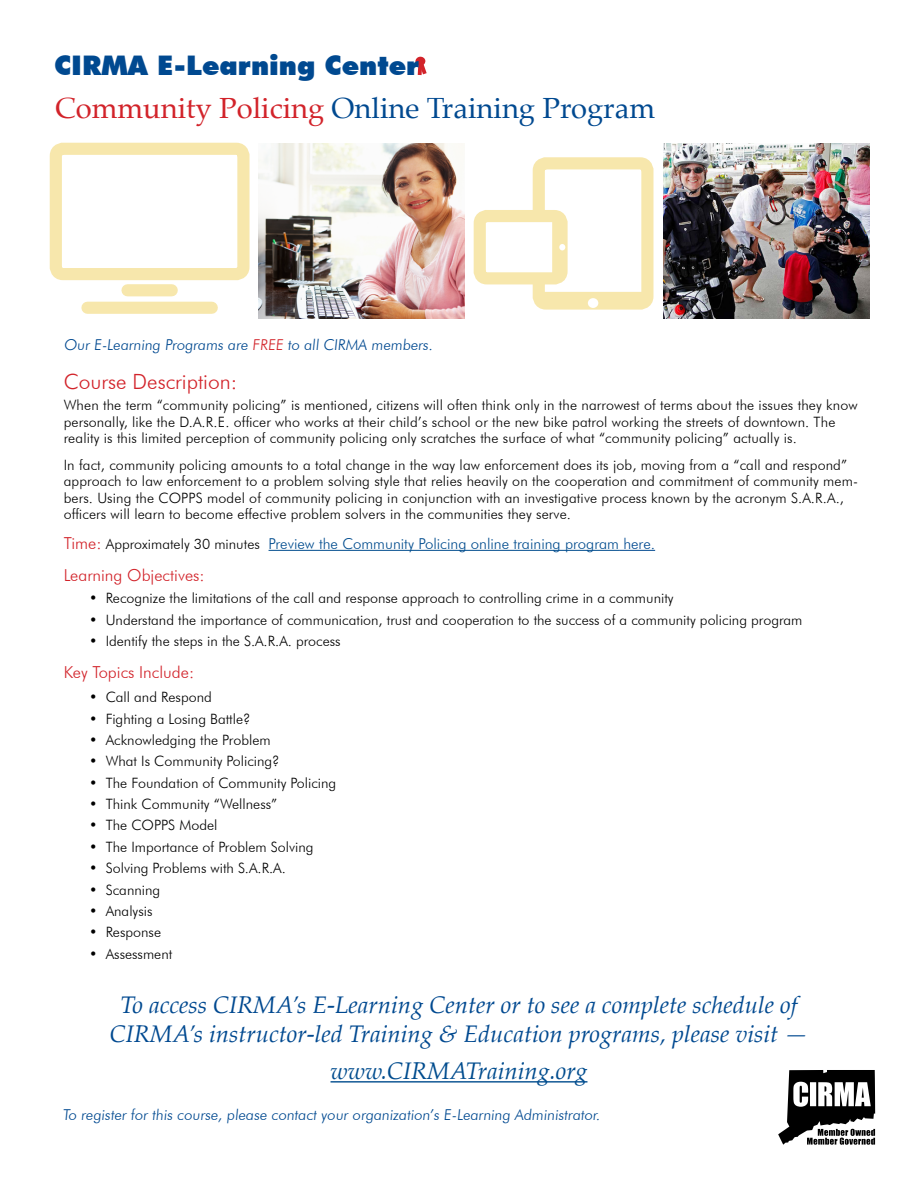
<style>
.page{position:relative;width:918px;height:1188px;background:#fff}
.page>*{position:absolute;margin:0;border:0;box-sizing:border-box;transform-origin:0 0}
.t1{font:29.1px "Palatino";color:#004990}
.t2{font:900 27px "Futura BT";color:#004990}
.t3{font:italic 24px/28.5px "Palatino";color:#004990;text-align:center}
.t4{font:italic 24px "Palatino";color:#004c8e}
.t5{font:300 21px "Futura BT";color:#d2232a}
.t6{font:300 16.5px/32.7px "Futura BT";color:#d2232a}
.t7{font:300 15px "Futura BT";color:#004990}
.t8{font:300 15px "Futura BT";color:#004c8e}
.t9{font:300 14.25px/16.5px "Futura BT";letter-spacing:.01em;color:#000}
.s1{color:#d2232a}
.s2{color:#004990}
</style>
<div class="page">
<hr style="left:269px;top:550px;width:350px;height:1px;background:#004c8e">
<hr style="left:619px;top:550px;width:36px;height:1px;background:#004990">
<div style="left:533px;top:157px;width:120px;height:153px;border:12px solid #f7e7ac;border-radius:7px"></div>
<div style="left:540px;top:292px;width:105px;height:12px;background:#f7e7ac"></div>
<div style="left:588px;top:298px;width:10px;height:10px;background:#fff;border-radius:50%"></div>
<div style="left:480px;top:216px;width:82px;height:62px;background:#fff;border-radius:7px"></div>
<div style="left:474px;top:210px;width:94px;height:74px;border:12px solid #f7e7ac;border-radius:7px"></div>
<div style="left:552px;top:215px;width:12px;height:65px;background:#f7e7ac"></div>
<svg style="left:559px;top:244px;width:6px;height:6px"></svg>
<div style="left:50px;top:143px;width:200px;height:137px;border:12px solid #f7e7ac;border-radius:7px"></div>
<div style="left:128px;top:284px;width:44px;height:12px;background:#f7e7ac"></div>
<div style="left:87px;top:302px;width:125px;height:12px;background:#f7e7ac"></div>
<svg style="left:417px;top:65px;width:10px;height:10px"></svg>
<svg style="left:415px;top:56px;width:11px;height:10px"></svg>
<img style="left:663px;top:143px;width:206px;height:175px">
<svg style="left:778px;top:1070px;width:97px;height:75px"></svg>
<hr style="left:331px;top:1081px;width:256px;height:2px;background:#004c8e">
<img style="left:258px;top:144px;width:207px;height:175px">
<h2 class="t2" style="left:54px;top:49px;width:367px">CIRMA E-Learning Center</h2>
<h1 class="t1" style="left:55px;top:84px;width:602px"><span class="s1">Community Policing</span> Online Training Program</h1>
<p class="t7" style="left:64px;top:336px;width:372px">Our -E Learning Programs are <span class="s1">FREE</span> to all CIRMA members.</p>
<h3 class="t5" style="left:64px;top:368px;width:175px">Course Description:</h3>
<p class="t9" style="left:64px;top:397px;width:795px">When the term “community policing” is mentioned, citizens will often think only in the narrowest of terms about the issues they know personally, like the D A. .E.R. officer who works at their child s’ school or the new bike patrol working the streets of downtown. The reality is this limited perception of community policing only scratches the surface of what “community policing” actually is.</p>
<p class="t9" style="left:64px;top:456px;width:785px">In fact, community policing amounts to a total change in the way law enforcement does its job, moving from a “call and respond“</p>
<p class="t9" style="left:64px;top:489px;width:782px">bers. Using the COPPS model of community policing in conjunction with an investigative process known by the acronym A.S A.R. . ,</p>
<p class="t9" style="left:64px;top:473px;width:796px">approach to law enforcement to a problem solving style that relies heavily on the cooperation and commitment of community mem-</p>
<p class="t9" style="left:64px;top:506px;width:509px">officers will learn to become effective problem solvers in the communities they serve.</p>
<p class="t8" style="left:269px;top:534px;width:388px">Preview the Community Policing online training program <span class="s2">here.</span></p>
<p class="t6" style="left:64px;top:526px;width:142px">Time:<br>Learning Objectives:</p>
<p class="t9" style="left:106px;top:590px;width:570px">Recognize the limitations of the call and response approach to controlling crime in a community</p>
<p class="t9" style="left:106px;top:535px;width:155px">Approximately 30 minutes</p>
<p class="t9" style="left:89px;top:590px;width:10px">•</p>
<p class="t9" style="left:89px;top:611px;width:10px">•</p>
<p class="t9" style="left:106px;top:611px;width:698px">Understand the importance of communication, trust and cooperation to the success of a community policing program</p>
<p class="t9" style="left:106px;top:633px;width:236px">Identify t h e s t e p s i n t h e .A.R.A.S p r o c e s s</p>
<p class="t9" style="left:89px;top:633px;width:10px">•</p>
<p class="t6" style="left:64px;top:656px;width:132px">Key Topics Include:</p>
<p class="t9" style="left:106px;top:689px;width:108px">Call and Respond</p>
<p class="t9" style="left:89px;top:689px;width:10px">•</p>
<p class="t9" style="left:89px;top:710px;width:10px">•</p>
<p class="t9" style="left:106px;top:710px;width:146px">Fighting a Losing Battle?</p>
<p class="t9" style="left:89px;top:732px;width:10px">•</p>
<p class="t9" style="left:106px;top:732px;width:166px">Acknowledging the Problem</p>
<p class="t9" style="left:89px;top:753px;width:10px">•</p>
<p class="t9" style="left:106px;top:753px;width:175px">What Is Community Policing?</p>
<p class="t9" style="left:89px;top:774px;width:10px">•</p>
<p class="t9" style="left:106px;top:774px;width:232px">The Foundation of Community Policing</p>
<p class="t9" style="left:89px;top:796px;width:10px">•</p>
<p class="t9" style="left:106px;top:796px;width:173px">Think Community “Wellness“</p>
<p class="t9" style="left:89px;top:817px;width:10px">•</p>
<p class="t9" style="left:106px;top:817px;width:113px">The COPPS Model</p>
<p class="t9" style="left:89px;top:838px;width:10px">•</p>
<p class="t9" style="left:106px;top:838px;width:209px">The Importance of Problem Solving</p>
<p class="t9" style="left:89px;top:860px;width:10px">•</p>
<p class="t9" style="left:106px;top:860px;width:182px">Solving Problems w i t h .A.R.A.S</p>
<p class="t9" style="left:89px;top:881px;width:10px">•</p>
<p class="t9" style="left:106px;top:881px;width:56px">Scanning</p>
<p class="t9" style="left:89px;top:902px;width:10px">•</p>
<p class="t9" style="left:106px;top:902px;width:48px">Analysis</p>
<p class="t9" style="left:89px;top:924px;width:10px">•</p>
<p class="t9" style="left:106px;top:924px;width:57px">Response</p>
<p class="t9" style="left:89px;top:945px;width:10px">•</p>
<p class="t9" style="left:106px;top:945px;width:68px">Assessment</p>
<h3 class="t3" style="left:110px;top:990px;width:700px">To access CIRMA Es’ -Learning Center or to see a complete schedule of<br>CIRMA s’ instructor-led Training &amp; Education programs, please visit —</h3>
<h3 class="t4" style="left:331px;top:1051px;width:258px">www.CIRMATraining.org</h3>
<p class="t7" style="left:63px;top:1106px;width:371px">To register for this course, please contact your organization</p>
<p class="t7" style="left:429px;top:1106px;width:171px">-Es’ Learning Administrator</p>
<p class="t7" style="left:596px;top:1106px;width:8px">.</p>
</div>
